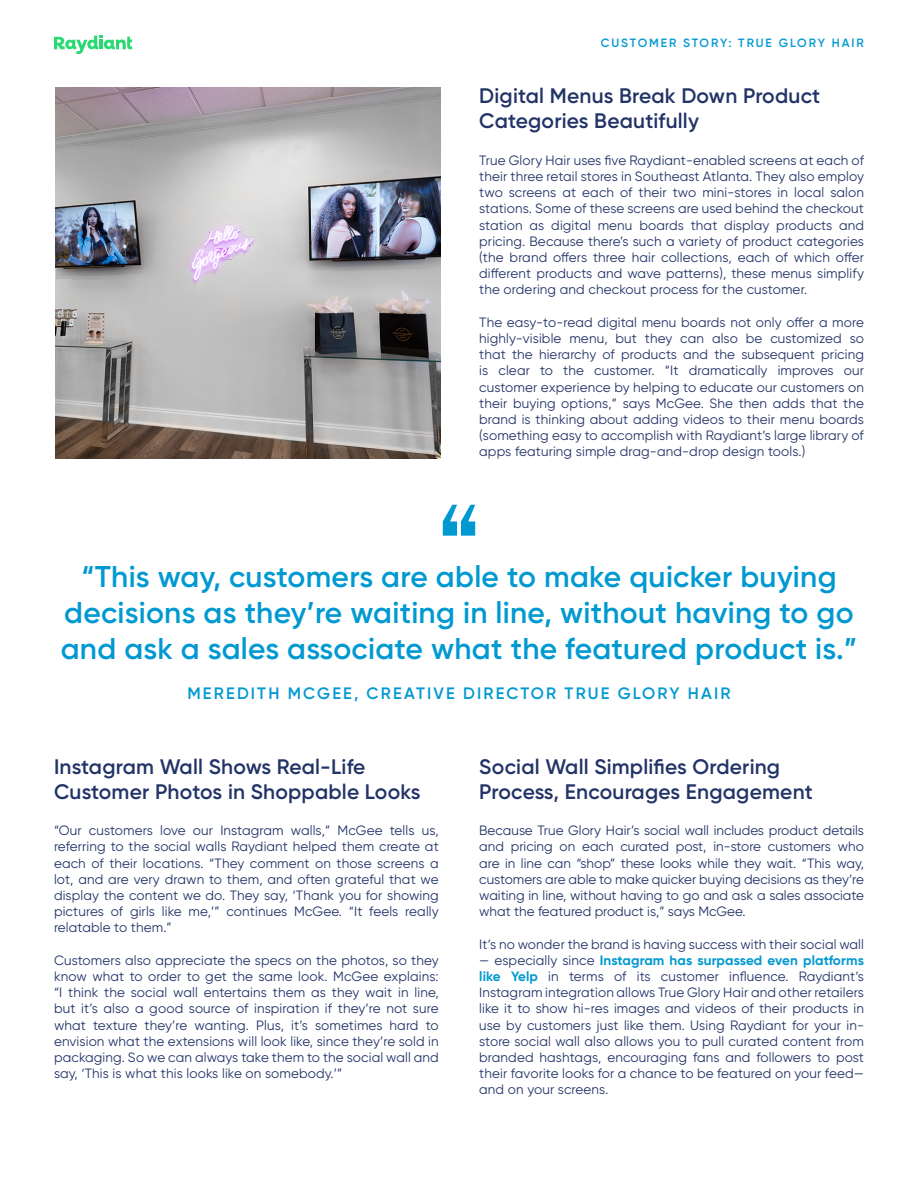
<style>
.page{position:relative;width:918px;height:1188px;background:#fff}
.page>*{position:absolute;margin:0;border:0;box-sizing:border-box;transform-origin:0 0}
.t1{font:600 30px/36px "Gilroy";letter-spacing:.01em;color:#0099d1;text-align:center}
.t2{font:600 21px/25.2px "Gilroy";letter-spacing:.01em;color:#223367}
.t3{font:600 16.5px "Gilroy";letter-spacing:.13em;color:#0099d1}
.t4{font:13.5px/16.2px "Gilroy";letter-spacing:.01em;color:#223367;text-align:justify}
.t5{font:600 12px "Gilroy";letter-spacing:.16em;color:#0099d1}
.s1{font-weight:700;color:#0099d1}
</style>
<div class="page">
<svg style="left:54px;top:36px;width:78px;height:18px"></svg>
<img style="left:55px;top:87px;width:385px;height:371px">
<svg style="left:443px;top:505px;width:32px;height:31px"></svg>
<p class="t5" style="left:601px;top:36px;width:265px">CUSTOMER STORY: TRUE GLORY HAIR</p>
<h2 class="t2" style="left:479px;top:83px;width:343px">Digital Menus Break Down Product<br>Categories Beautifully</h2>
<p class="t4" style="left:479px;top:152px;width:386px">True Glory Hair uses five Raydiant-enabled screens at each of their three retail stores in Southeast Atlanta. They also employ two screens at each of their two mini-stores in local salon stations. Some of these screens are used behind the checkout station as digital menu boards that display products and pricing. Because there’s such a variety of product categories (the brand offers three hair collections, each of which offer different products and wave patterns), these menus simplify the ordering and checkout process for the customer.</p>
<p class="t4" style="left:479px;top:314px;width:386px">The easy-to-read digital menu boards not only offer a more highly-visible menu, but they can also be customized so that the hierarchy of products and the subsequent pricing is clear to the customer. “It dramatically improves our customer experience by helping to educate our customers on their buying options,” says McGee. She then adds that the brand is thinking about adding videos to their menu boards (something easy to accomplish with Raydiant’s large library of apps featuring simple drag-and-drop design tools.)</p>
<h1 class="t1" style="left:61px;top:558px;width:798px">“This way, customers are able to make quicker buying decisions as they’re waiting in line, without having to go and ask a sales associate what the featured product is.”</h1>
<p class="t3" style="left:187px;top:683px;width:545px">MEREDITH MCGEE, CREATIVE DIRECTOR TRUE GLORY HAIR</p>
<h2 class="t2" style="left:54px;top:754px;width:368px">Instagram Wall Shows Real-Life<br>Customer Photos in Shoppable Looks</h2>
<p class="t4" style="left:54px;top:822px;width:386px">“Our customers love our Instagram walls,” McGee tells us, referring to the social walls Raydiant helped them create at each of their locations. “They comment on those screens a lot, and are very drawn to them, and often grateful that we display the content we do. They say, ‘Thank you for showing pictures of girls like me,’” continues McGee. “It feels really relatable to them.”</p>
<p class="t4" style="left:54px;top:952px;width:386px">Customers also appreciate the specs on the photos, so they know what to order to get the same look. McGee explains: “I think the social wall entertains them as they wait in line, but it’s also a good source of inspiration if they’re not sure what texture they’re wanting. Plus, it’s sometimes hard to envision what the extensions will look like, since they’re sold in packaging. So we can always take them to the social wall and say, ‘This is what this looks like on somebody.’”</p>
<h2 class="t2" style="left:479px;top:754px;width:335px">Social Wall Simplifies Ordering<br>Process, Encourages Engagement</h2>
<p class="t4" style="left:479px;top:822px;width:386px">Because True Glory Hair’s social wall includes product details and pricing on each curated post, in-store customers who are in line can “shop” these looks while they wait. “This way, customers are able to make quicker buying decisions as they’re waiting in line, without having to go and ask a sales associate what the featured product is,” says McGee.</p>
<p class="t4" style="left:479px;top:936px;width:386px">It’s no wonder the brand is having success with their social wall</p>
<p class="t4" style="left:479px;top:952px;width:386px">— especially since <span class="s1">Instagram has surpassed even platforms like Yelp</span> in terms of its customer influence. Raydiant’s Instagram integration allows True Glory Hair and other retailers like it to show hi-res images and videos of their products in use by customers just like them. Using Raydiant for your in&shy;store social wall also allows you to pull curated content from branded hashtags, encouraging fans and followers to post their favorite looks for a chance to be featured on your feed— and on your screens.</p>
</div>
